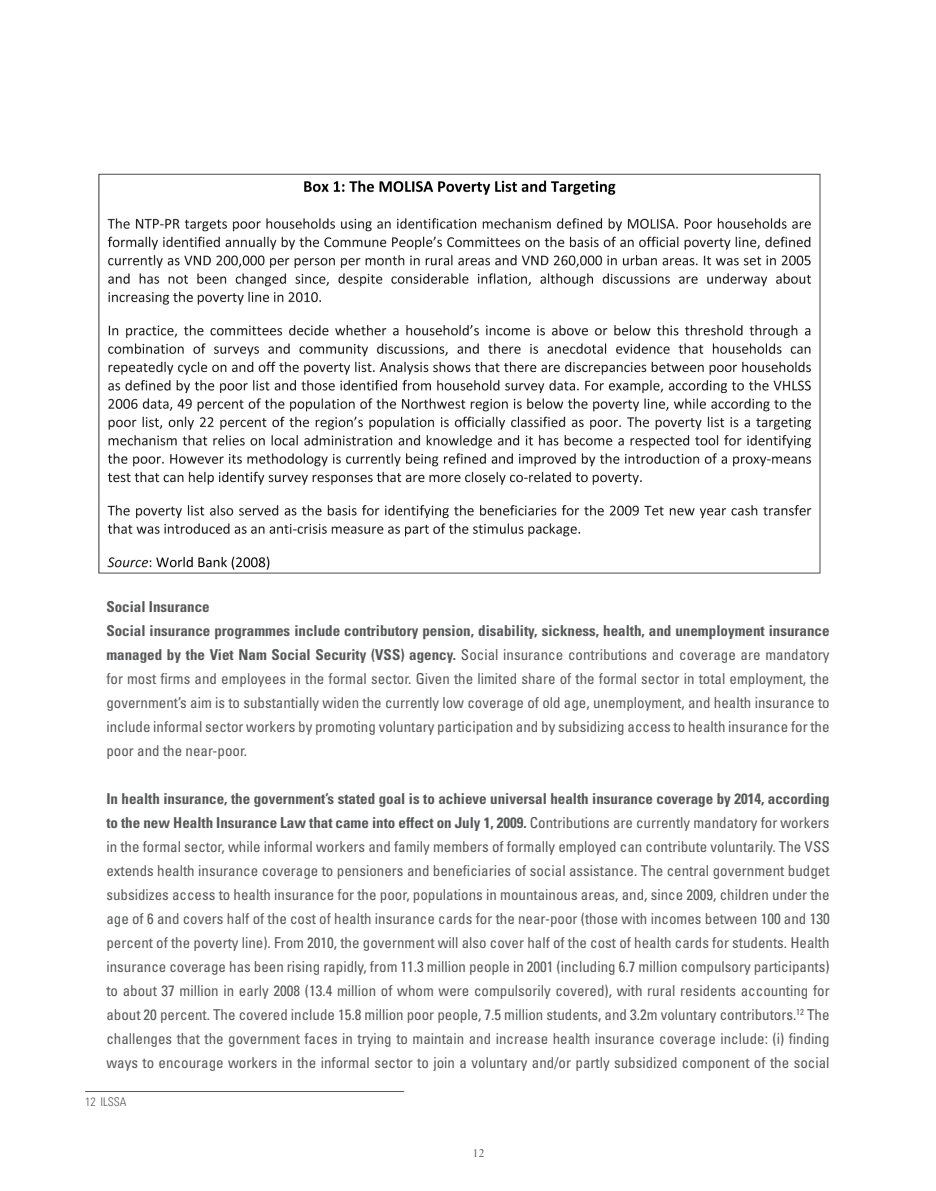
<style>
.page{position:relative;width:936px;height:1191px;background:#fff}
.page>*{position:absolute;margin:0;border:0;box-sizing:border-box;transform-origin:0 0}
.Text2{font:condensed 15px/24px "Univers";color:#57585a;text-align:justify}
.Text2-2{font:700 condensed 15px "Univers";color:#57585a}
.t1{font:13.5px "Perpetua";color:#57585a}
.Footnote{font:300 condensed 12px "Univers";color:#57585a}
.s1{font-weight:700}
</style>
<div class="page">
<hr style="left:85px;top:1091px;width:319px;height:1px;background:#57585a">
<img style="left:98px;top:173px;width:723px;height:401px">
<p class="Text2-2" style="left:85px;top:597px;width:126px">Social Insurance</p>
<p class="Text2" style="left:106px;top:618px;width:724px"><span class="s1">Social insurance programmes include contributory pension, disability, sickness, health, and unemployment insurance managed by the Viet Nam Social Security (VSS) agency.</span> Social insurance contributions and coverage are mandatory for most firms and employees in the formal sector. Given the limited share of the formal sector in total employment, the government’s aim is to substantially widen the currently low coverage of old age, unemployment, and health insurance to include informal sector workers by promoting voluntary participation and by subsidizing access to health insurance for the poor and the near-poor.</p>
<p class="Text2" style="left:106px;top:786px;width:724px"><span class="s1">In health insurance, the government’s stated goal is to achieve universal health insurance coverage by 2014, according to the new Health Insurance Law that came into effect on July 1, 2009.</span> Contributions are currently mandatory for workers in the formal sector, while informal workers and family members of formally employed can contribute voluntarily. The VSS extends health insurance coverage to pensioners and beneficiaries of social assistance. The central government budget subsidizes access to health insurance for the poor, populations in mountainous areas, and, since 2009, children under the age of 6 and covers half of the cost of health insurance cards for the near-poor (those with incomes between 100 and 130 percent of the poverty line). From 2010, the government will also cover half of the cost of health cards for students. Health insurance coverage has been rising rapidly, from 11.3 million people in 2001 (including 6.7 million compulsory participants) to about 37 million in early 2008 (13.4 million of whom were compulsorily covered), with rural residents accounting for about 20 percent. The covered include 15.8 million poor people, 7.5 million students, and 3.2m voluntary contributors.<sup>12</sup> The challenges that the government faces in trying to maintain and increase health insurance coverage include: (i) finding ways to encourage workers in the informal sector to join a voluntary and/or partly subsidized component of the social</p>
<p class="Footnote" style="left:85px;top:1094px;width:43px">12 ILSSA</p>
<p class="t1" style="left:472px;top:1144px;width:14px">12</p>
</div>
